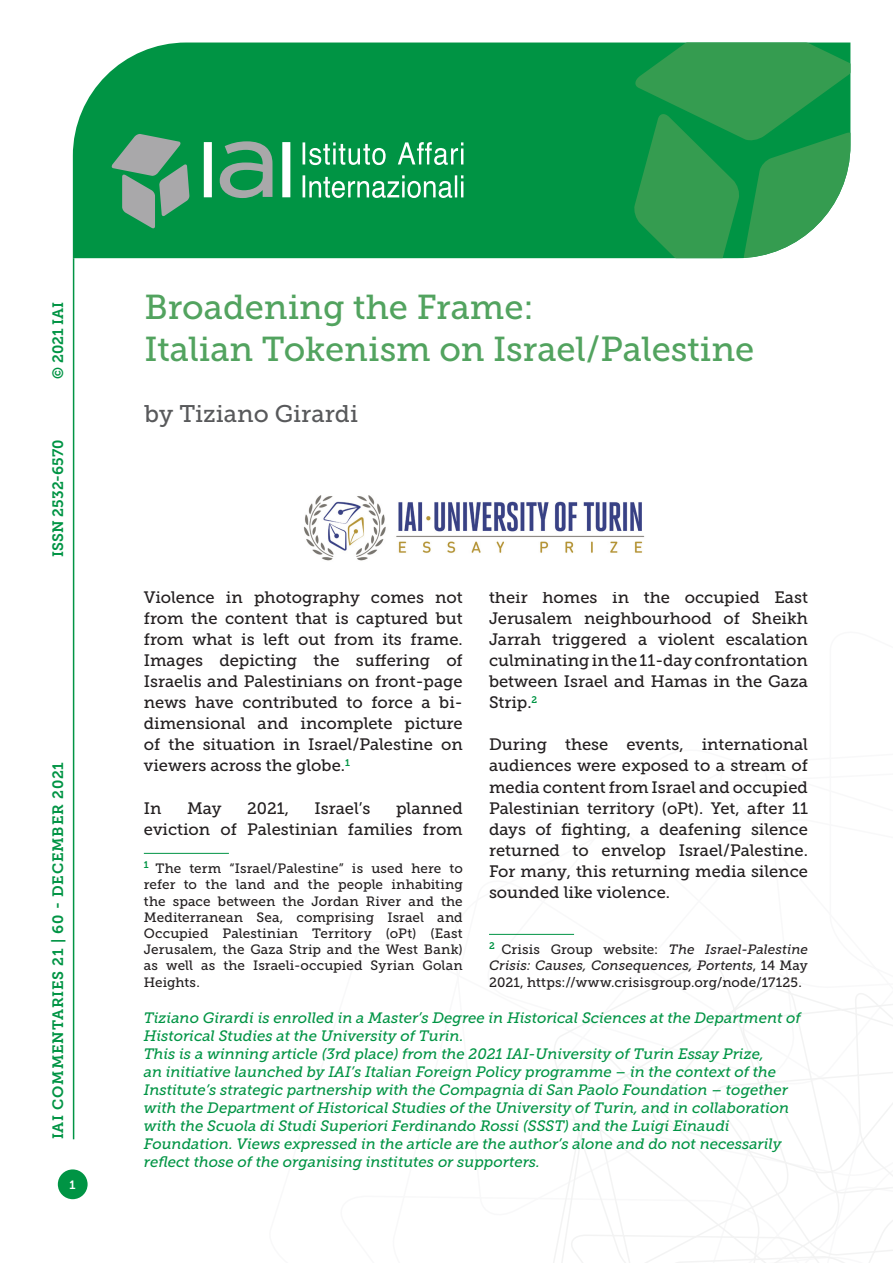
<style>
.page{position:relative;width:893px;height:1263px;background:#fff}
.page>*{position:absolute;margin:0;border:0;box-sizing:border-box;transform-origin:0 0}
.Titolo_Copertina{font:34.5px "Museo Slab 500";color:#52a35f}
.Autori_copertina{font:24px "Museo Slab 500";color:#58595b}
.Testo{font:16.5px/21px "Museo Slab 500";color:#231f20;text-align:justify}
.t1{font:italic 15px/18px "Museo Slab 500";color:#009444}
.t2{font:15px "Museo Slab 700";letter-spacing:.05em;color:#009444}
.t3{font:15px "Museo Slab 700";color:#009444}
.Nota{font:13.5px/16.2px "Museo Slab 500";letter-spacing:.01em;color:#231f20;text-align:justify}
.t4{font:12px "Museo Slab 700";color:#fff}
.s1{font-style:italic}
</style>
<div class="page">
<svg style="left:553px;top:960px;width:340px;height:303px"></svg>
<hr style="left:73px;top:258px;width:1px;height:881px;background:#009444">
<div style="left:73px;top:43px;width:560px;height:215px;background:#009444"></div>
<svg style="left:633px;top:43px;width:217px;height:215px;background:#329f56"></svg>
<svg style="left:303px;top:142px;width:160px;height:56px;background:#3fae72"></svg>
<svg style="left:111px;top:134px;width:79px;height:95px;background:#5a9e7a"></svg>
<svg style="left:204px;top:141px;width:86px;height:57px"></svg>
<div style="left:58px;top:1169px;width:30px;height:30px;background:#009444;border-radius:50%"></div>
<hr style="left:144px;top:853px;width:85px;height:1px;background:#009444">
<hr style="left:489px;top:934px;width:85px;height:1px;background:#009444">
<img style="left:303px;top:495px;width:342px;height:66px">
<p class="t2" style="left:50px;top:379px;width:79px;rotate:-90deg">© 2021 IAI</p>
<p class="t3" style="left:50px;top:557px;width:119px;rotate:-90deg">ISSN 2532-6570</p>
<p class="t2" style="left:50px;top:1139px;width:379px;rotate:-90deg">IAI COMMENTARIES 21 | 60 - DECEMBER 2021</p>
<p class="t4" style="left:70px;top:1178px;width:8px">1</p>
<p class="Titolo_Copertina" style="left:145px;top:288px;width:391px">Broadening the Frame:</p>
<p class="Titolo_Copertina" style="left:145px;top:330px;width:611px">Italian Tokenism on Israel/Palestine</p>
<p class="Autori_copertina" style="left:145px;top:400px;width:215px">by Tiziano Girardi</p>
<p class="Testo" style="left:144px;top:587px;width:320px">Violence in photography comes not from the content that is captured but from what is left out from its frame.<br>Images depicting the suffering of Israelis and Palestinians on front-page news have contributed to force a bi&shy;dimensional and incomplete picture of the situation in Israel/Palestine on viewers across the globe.<sup>1</sup></p>
<p class="Testo" style="left:144px;top:797px;width:19px">In</p>
<p class="Testo" style="left:187px;top:797px;width:36px">May</p>
<p class="Testo" style="left:247px;top:797px;width:43px">2021,</p>
<p class="Testo" style="left:315px;top:797px;width:57px">Israel’s</p>
<p class="Testo" style="left:144px;top:797px;width:320px;text-align:right">planned<br>eviction of Palestinian families from</p>
<p class="Nota" style="left:144px;top:860px;width:320px"><sup>1</sup> The term “Israel/Palestine” is used here to refer to the land and the people inhabiting the space between the Jordan River and the Mediterranean Sea, comprising Israel and Occupied Palestinian Territory (oPt) (East Jerusalem, the Gaza Strip and the West Bank) as well as the Israeli-occupied Syrian Golan Heights.</p>
<p class="Testo" style="left:489px;top:587px;width:320px">their homes in the occupied East Jerusalem neighbourhood of Sheikh Jarrah triggered a violent escalation culminating in the 11-day confrontation between Israel and Hamas in the Gaza Strip.<sup>2</sup></p>
<p class="Testo" style="left:489px;top:734px;width:320px">During these events, international audiences were exposed to a stream of media content from Israel and occupied Palestinian territory (oPt). Yet, after 11 days of fighting, a deafening silence returned to envelop Israel/Palestine.<br>For many, this returning media silence sounded like violence.</p>
<p class="Nota" style="left:489px;top:941px;width:320px"><sup>2</sup> Crisis Group website: <span class="s1">The Israel-Palestine Crisis: Causes, Consequences, Portents</span>, 14 May 2021, https://www.crisisgroup.org/node/17125.</p>
<p class="t1" style="left:144px;top:1009px;width:658px">Tiziano Girardi is enrolled in a Master’s Degree in Historical Sciences at the Department of<br>Historical Studies at the University of Turin.</p>
<p class="t1" style="left:144px;top:1045px;width:647px">This is a winning article (3rd place) from the 2021 IAI-University of Turin Essay Prize,<br>an initiative launched by IAI’s Italian Foreign Policy programme – in the context of the Institute’s strategic partnership with the Compagnia di San Paolo Foundation – together with the Department of Historical Studies of the University of Turin, and in collaboration with the Scuola di Studi Superiori Ferdinando Rossi (SSST) and the Luigi Einaudi Foundation. Views expressed in the article are the author’s alone and do not necessarily reflect those of the organising institutes or supporters.</p>
</div>
